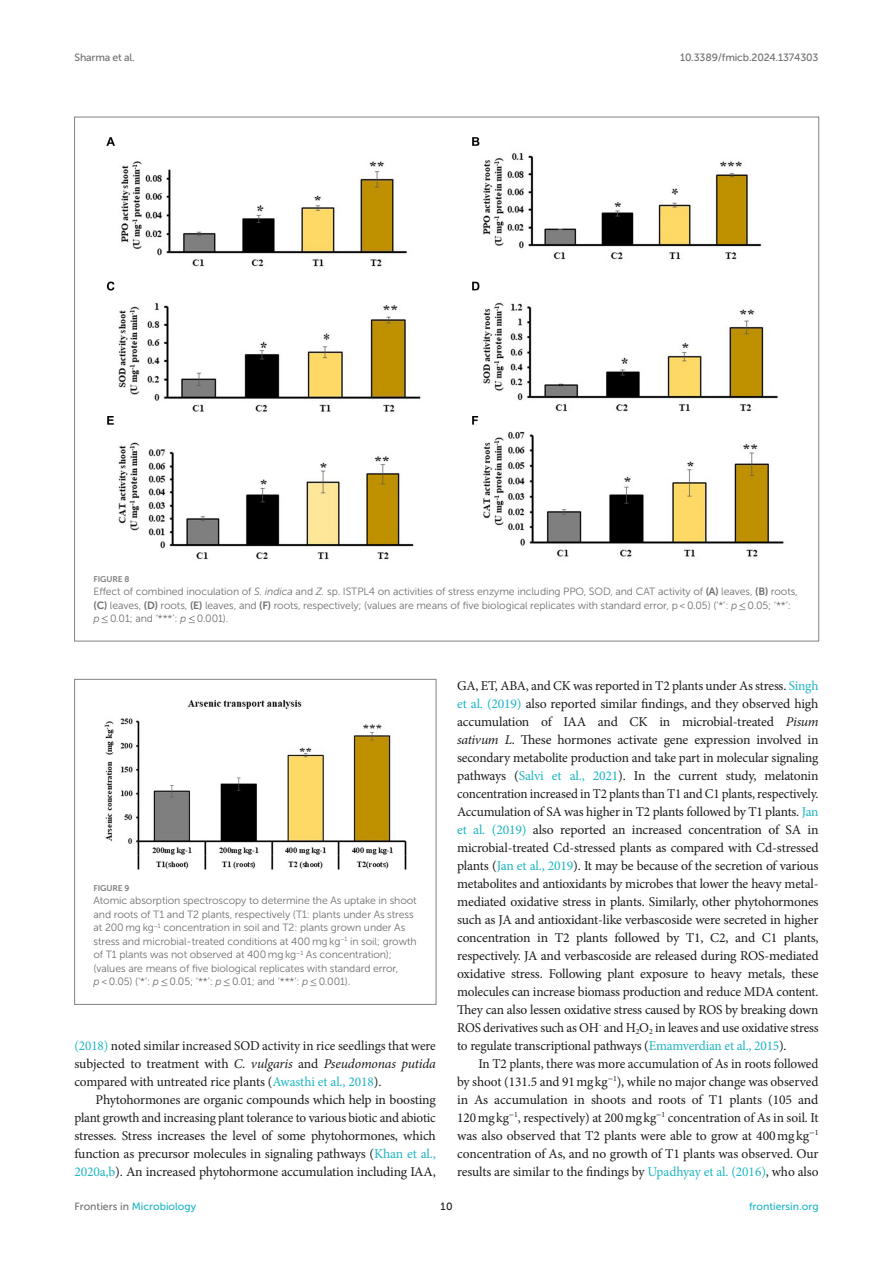
<style>
.page{position:relative;width:893px;height:1263px;background:#fff}
.page>*{position:absolute;margin:0;border:0;box-sizing:border-box;transform-origin:0 0}
.TEXT{font:13.5px/18px "Minion Pro";letter-spacing:-.015em;color:#1b1c1b;text-align:justify}
.FIG_LEG{font:10.5px/13.5px "Museo Sans 300";letter-spacing:-.01em;color:#706f70}
.t1{font:10.5px "Museo Sans 500";color:#1db5c3}
.t2{font:10.5px "Museo Sans 500";letter-spacing:-.015em;color:#706f70}
.t3{font:10.5px "Museo Sans 500";color:#1b1c1b}
.FIG_HD{font:8.25px "Museo Sans 700";letter-spacing:-.01em;color:#7e7f7f}
.s1{font-style:italic}
.s2{font-family:"Museo Sans 700"}
.s3{font-family:"STIX General"}
.s4{color:#1db5c3}
.s5{color:#706f70}
</style>
<div class="page">
<img style="left:106px;top:137px;width:678px;height:423px">
<img style="left:104px;top:700px;width:303px;height:170px">
<div style="left:74px;top:679px;width:362px;height:325px;border:1px solid #808285"></div>
<p class="t2" style="left:74px;top:51px;width:62px">Sharma et al.</p>
<p class="t2" style="left:680px;top:51px;width:140px">10.3389/fmicb.2024.1374303</p>
<p class="FIG_HD" style="left:94px;top:574px;width:37px">FIGURE 8</p>
<p class="FIG_LEG" style="left:94px;top:585px;width:706px">Effect of combined inoculation of <span class="s1">S. indica</span> and <span class="s1">Z.</span> sp. ISTPL4 on activities of stress enzyme including PPO, SOD, and CAT activity of <span class="s2">(A)</span> leaves, <span class="s2">(B)</span> roots, <span class="s2">(C)</span> leaves, <span class="s2">(D)</span> roots, <span class="s2">(E)</span> leaves, and <span class="s2">(F)</span> roots, respectively; (values are means of five biological replicates with standard error, p &lt; 0.05) (‘*’: <span class="s1">p</span> <span class="s3">≤</span> 0.05; ‘**’: <span class="s1">p</span> <span class="s3">≤</span> 0.01; and ‘***’: <span class="s1">p</span> <span class="s3">≤</span> 0.001).</p>
<p class="FIG_HD" style="left:94px;top:883px;width:37px">FIGURE 9</p>
<p class="FIG_LEG" style="left:94px;top:894px;width:325px">Atomic absorption spectroscopy to determine the As uptake in shoot and roots of T1 and T2 plants, respectively (T1: plants under As stress at 200 mg kg<sup>−</sup><sup>1</sup> concentration in soil and T2: plants grown under As stress and microbial-treated conditions at 400 mg kg<sup>−</sup><sup>1</sup> in soil; growth of T1 plants was not observed at 400 mg kg<sup>−</sup><sup>1</sup> As concentration); (values are means of five biological replicates with standard error,<br><span class="s1">p</span> &lt; 0.05) (‘*’: <span class="s1">p</span> <span class="s3">≤</span> 0.05; ‘**’: <span class="s1">p</span> <span class="s3">≤</span> 0.01; and ‘***’: <span class="s1">p</span> <span class="s3">≤</span> 0.001).</p>
<p class="TEXT" style="left:74px;top:1037px;width:363px"><span class="s4">(2018)</span> noted similar increased SOD activity in rice seedlings that were subjected to treatment with <span class="s1">C. vulgaris</span> and <span class="s1">Pseudomonas putida </span>compared with untreated rice plants (<span class="s4">Awasthi et al., 2018</span>).</p>
<p class="TEXT" style="left:74px;top:1091px;width:363px;text-indent:21px">Phytohormones are organic compounds which help in boosting plant growth and increasing plant tolerance to various biotic and abiotic stresses. Stress increases the level of some phytohormones, which function as precursor molecules in signaling pathways (<span class="s4">Khan et al., 2020a,b</span>). An increased phytohormone accumulation including IAA,</p>
<p class="TEXT" style="left:457px;top:677px;width:363px">GA, ET, ABA, and CK was reported in T2 plants under As stress. <span class="s4">Singh et al. (2019)</span> also reported similar findings, and they observed high accumulation of IAA and CK in microbial-treated <span class="s1">Pisum sativum L</span>. These hormones activate gene expression involved in secondary metabolite production and take part in molecular signaling pathways (<span class="s4">Salvi et al., 2021</span>). In the current study, melatonin concentration increased in T2 plants than T1 and C1 plants, respectively.<br>Accumulation of SA was higher in T2 plants followed by T1 plants. <span class="s4">Jan et al. (2019)</span> also reported an increased concentration of SA in microbial-treated Cd-stressed plants as compared with Cd-stressed plants (<span class="s4">Jan et al., 2019</span>). It may be because of the secretion of various metabolites and antioxidants by microbes that lower the heavy metal&shy;mediated oxidative stress in plants. Similarly, other phytohormones such as JA and antioxidant-like verbascoside were secreted in higher concentration in T2 plants followed by T1, C2, and C1 plants, respectively. JA and verbascoside are released during ROS-mediated oxidative stress. Following plant exposure to heavy metals, these molecules can increase biomass production and reduce MDA content.<br>They can also lessen oxidative stress caused by ROS by breaking down ROS derivatives such as OH<sup>-</sup> and H<sub>2</sub>O<sub>2</sub> in leaves and use oxidative stress to regulate transcriptional pathways (<span class="s4">Emamverdian et al., 2015</span>).</p>
<p class="TEXT" style="left:457px;top:1055px;width:363px;text-indent:21px">In T2 plants, there was more accumulation of As in roots followed by shoot (131.5 and 91mgkg<sup>−</sup><sup>1</sup>), while no major change was observed in As accumulation in shoots and roots of T1 plants (105 and 120mgkg<sup>−</sup><sup>1</sup>, respectively) at 200mgkg<sup>−</sup><sup>1</sup> concentration of As in soil. It was also observed that T2 plants were able to grow at 400mgkg<sup>−</sup><sup>1 </sup>concentration of As, and no growth of T1 plants was observed. Our results are similar to the findings by <span class="s4">Upadhyay et al. (2016)</span>, who also</p>
<p class="t1" style="left:74px;top:1200px;width:123px"><span class="s5">Frontiers in</span> Microbiology</p>
<p class="t3" style="left:440px;top:1200px;width:14px">10</p>
<p class="t1" style="left:749px;top:1200px;width:71px">frontiersin.org</p>
</div>
